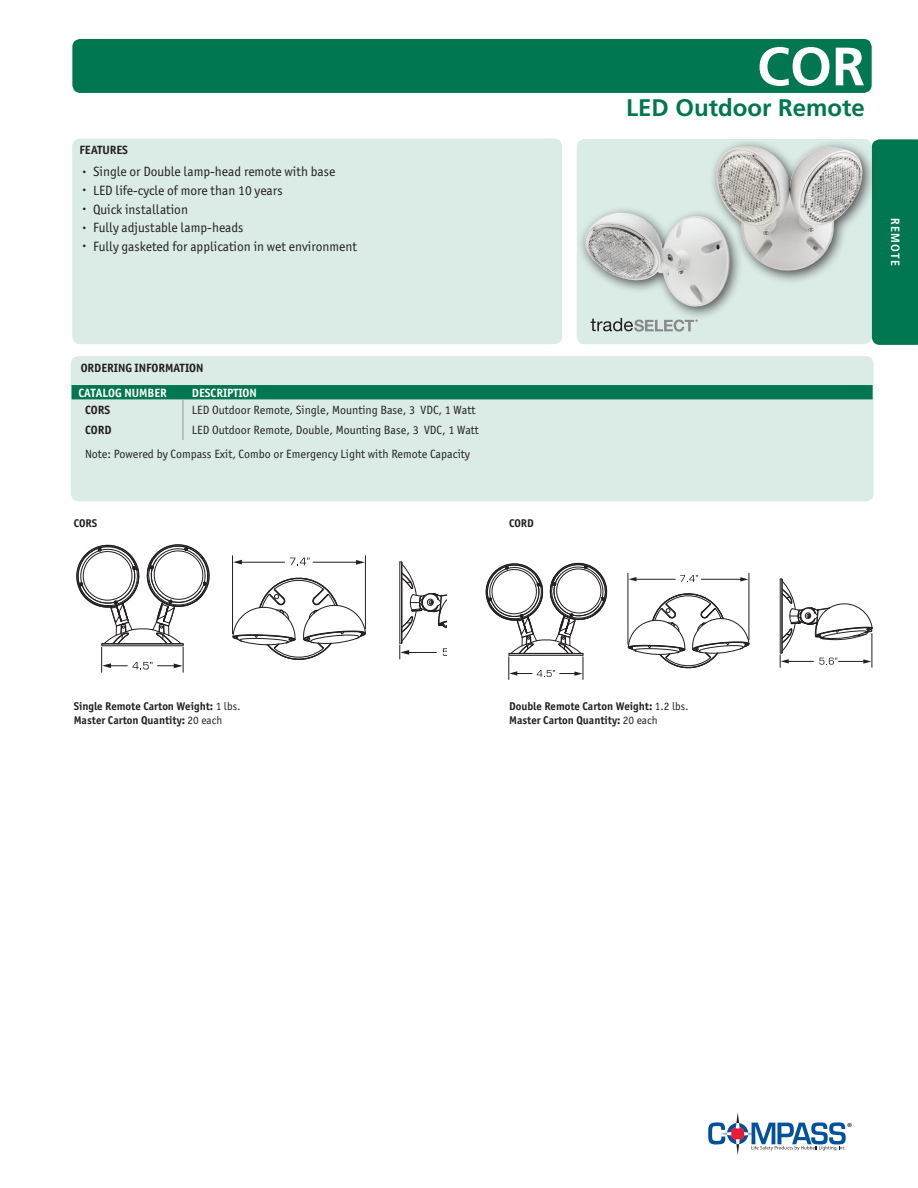
<style>
.page{position:relative;width:918px;height:1188px;background:#fff}
.page>*{position:absolute;margin:0;border:0;box-sizing:border-box;transform-origin:0 0}
.t1{font:700 54px "Frutiger";color:#fff}
.t2{font:700 24px "Frutiger";color:#007750}
.t3{font:13.5px "Officina Sans ITC Pro";color:#231f20}
.t4{font:12px/24px "Officina Sans ITC Pro";color:#231f20}
.t5{font:700 12px "Officina Sans ITC Pro";color:#231f20}
.t6{font:700 12px "Officina Sans ITC Pro";color:#fff}
.t7{font:700 condensed 12px "Frutiger";letter-spacing:.11em;color:#fff}
.t8{font:700 11.25px/13.5px "Officina Sans ITC Pro";color:#231f20}
.t9{font:700 5.4px "Helvetica Neue LT Std";color:#231f20}
.s1{font-size:9px}
.s2{font-weight:400}
</style>
<div class="page">
<div style="left:872px;top:139px;width:46px;height:206px;background:#007750"></div>
<div style="left:72px;top:139px;width:490px;height:205px;background:#dbebe6;border-radius:8px"></div>
<div style="left:577px;top:139px;width:295px;height:205px;background:#dbebe6;border-radius:8px"></div>
<div style="left:72px;top:39px;width:800px;height:54px;background:#007750;border-radius:8px"></div>
<div style="left:71px;top:356px;width:803px;height:145px;background:#dbebe6;border-radius:8px"></div>
<svg style="left:400px;top:561px;width:47px;height:98px"></svg>
<svg style="left:76px;top:544px;width:134px;height:129px"></svg>
<hr style="left:232px;top:555px;width:1px;height:79px;background:#231f20">
<svg style="left:233px;top:558px;width:133px;height:102px"></svg>
<hr style="left:365px;top:555px;width:1px;height:74px;background:#231f20">
<hr style="left:872px;top:633px;width:1px;height:35px;background:#231f20">
<svg style="left:780px;top:578px;width:92px;height:90px"></svg>
<svg style="left:485px;top:562px;width:123px;height:118px"></svg>
<hr style="left:628px;top:573px;width:1px;height:72px;background:#231f20">
<svg style="left:628px;top:575px;width:122px;height:94px"></svg>
<hr style="left:749px;top:573px;width:1px;height:67px;background:#231f20">
<svg style="left:72px;top:385px;width:801px;height:55px"></svg>
<div style="left:709px;top:139px;width:167px;height:146px;background:#231f20;opacity:.75"></div>
<img style="left:716px;top:146px;width:146px;height:125px">
<div style="left:578px;top:205px;width:166px;height:115px;background:#231f20;opacity:.75"></div>
<img style="left:585px;top:213px;width:145px;height:94px">
<svg style="left:591px;top:318px;width:107px;height:14px"></svg>
<svg style="left:708px;top:1112px;width:138px;height:43px"></svg>
<p class="t5" style="left:80px;top:143px;width:50px">FEATURES</p>
<p class="t3" style="left:82px;top:164px;width:255px"><span class="s1">•</span> Single or Double lamp-head remote with base</p>
<p class="t3" style="left:82px;top:182px;width:202px"><span class="s1">•</span> LED life-cycle of more than 10 years</p>
<p class="t3" style="left:82px;top:201px;width:107px"><span class="s1">•</span> Quick installation</p>
<p class="t3" style="left:82px;top:220px;width:163px"><span class="s1">•</span> Fully adjustable lamp-heads</p>
<p class="t3" style="left:82px;top:238px;width:276px"><span class="s1">•</span> Fully gasketed for application in wet environment</p>
<p class="t5" style="left:81px;top:360px;width:124px">ORDERING INFORMATION</p>
<p class="t6" style="left:78px;top:385px;width:90px">CATALOG NUMBER</p>
<p class="t6" style="left:192px;top:385px;width:66px">DESCRIPTION</p>
<p class="t5" style="left:85px;top:402px;width:27px">CORS</p>
<p class="t4" style="left:192px;top:398px;width:285px">LED Outdoor Remote, Single, Mounting Base, 3 VDC, 1 Watt</p>
<p class="t5" style="left:85px;top:423px;width:28px">CORD</p>
<p class="t4" style="left:85px;top:418px;width:395px;text-indent:107px">LED Outdoor Remote, Double, Mounting Base, 3 VDC, 1 Watt<br>Note: Powered by Compass Exit, Combo or Emergency Light with Remote Capacity</p>
<p class="t8" style="left:74px;top:516px;width:25px">CORS</p>
<p class="t8" style="left:509px;top:516px;width:26px">CORD</p>
<h1 class="t1" style="left:757px;top:35px;width:109px">COR</h1>
<h2 class="t2" style="left:626px;top:94px;width:240px">LED Outdoor Remote</h2>
<p class="t7" style="left:902px;top:218px;width:50px;rotate:90deg">REMOTE</p>
<p class="t8" style="left:74px;top:700px;width:168px">Single Remote Carton Weight: <span class="s2">1 lbs.<br></span>Master Carton Quantity: <span class="s2">20 each</span></p>
<p class="t8" style="left:509px;top:700px;width:181px">Double Remote Carton Weight: <span class="s2">1.2 lbs.<br></span>Master Carton Quantity: <span class="s2">20 each</span></p>
<p class="t9" style="left:847px;top:1122px;width:6px">®</p>
</div>
